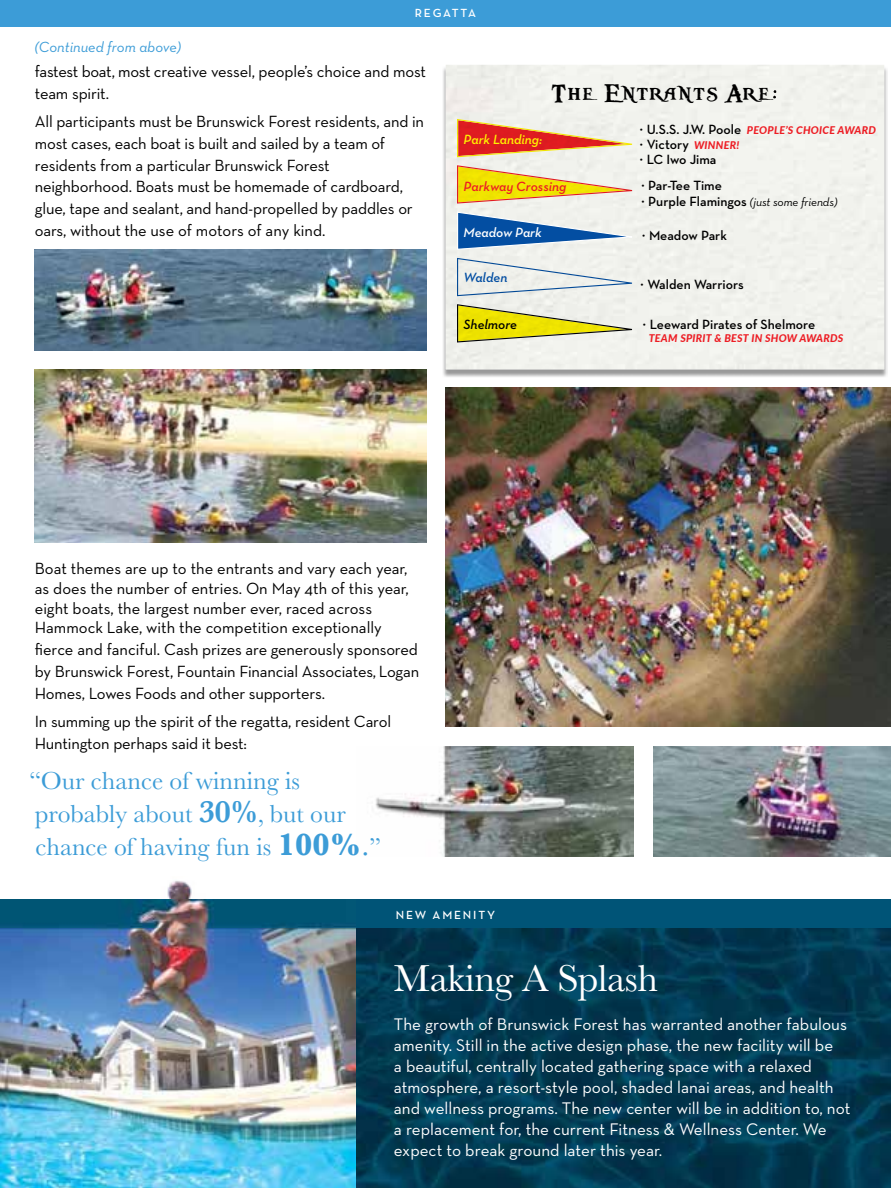
<style>
.page{position:relative;width:891px;height:1188px;background:#fff}
.page>*{position:absolute;margin:0;border:0;box-sizing:border-box;transform-origin:0 0}
.t1{font:39px "Baskerville";letter-spacing:-.01em;color:#fff}
.t2{font:33.3px "Piecesof Eight";letter-spacing:.06em;color:#000}
.t3{font:25.65px/32.8px "Baskerville";color:#3c9cd7}
.t4{font:17.1px/21px "Neutra Text";color:#fff}
.t5{font:16.5px/21.8px "Neutra Text";letter-spacing:-.01em;color:#000}
.t6{font:italic 15px "Neutra Text";color:#3c9cd7}
.t7{font:600 13.65px/15.1px "Neutra Text";color:#000}
.t8{font:italic 600 13.65px "Neutra Text";color:#ed1d24}
.t9{font:italic 600 13.65px "Neutra Text";color:#fff200}
.t10{font:italic 600 13.65px "Neutra Text";color:#fff}
.t11{font:italic 600 13.65px "Neutra Text";color:#000}
.t12{font:italic 600 13.65px "Neutra Text";color:#034ea2}
.t13{font:italic 12px "Neutra Text";letter-spacing:-.01em;color:#000}
.t14{font:600 12px "Neutra Text";letter-spacing:.15em;color:#fff}
.t15{font:italic 800 10.65px "Lato";letter-spacing:.025em;color:#ed1d24}
.s1{font-size:27.3px}
.s2{font-family:"Baskerville"}
.s3{font-family:"Baskerville";font-weight:600;font-style:normal;font-size:13.65px}
.s4{font-weight:600;font-style:normal;font-size:13.65px}
.s5{font-weight:600;font-size:31.95px}
.s6{font-weight:700;font-size:31.95px}
.s7{font-size:31.95px}
</style>
<div class="page">
<div style="left:0;top:0;width:891px;height:27px;background:#3c9cd7"></div>
<img style="left:35px;top:370px;width:391px;height:173px">
<img style="left:653px;top:746px;width:238px;height:110px">
<img style="left:35px;top:249px;width:391px;height:102px">
<img style="left:446px;top:387px;width:445px;height:340px">
<img style="left:443px;top:67px;width:445px;height:310px">
<div style="left:446px;top:65px;width:438px;height:304px;background:#f1f2ed"></div>
<img style="left:375px;top:746px;width:259px;height:110px">
<img style="left:0;top:928px;width:891px;height:260px">
<div style="left:0;top:900px;width:891px;height:28px;background:#005477"></div>
<svg style="left:772px;top:83px;width:5px;height:17px"></svg>
<img style="left:457px;top:119px;width:175px;height:38px">
<img style="left:457px;top:165px;width:175px;height:39px">
<svg style="left:456px;top:211px;width:187px;height:40px;background:#91b0cf"></svg>
<img style="left:457px;top:258px;width:175px;height:38px">
<img style="left:457px;top:304px;width:175px;height:39px">
<img style="left:0;top:880px;width:355px;height:48px">
<p class="t6" style="left:35px;top:38px;width:148px">(Continued from above)</p>
<p class="t14" style="left:415px;top:6px;width:63px">REGATTA</p>
<p class="t5" style="left:35px;top:60px;width:393px">fastest boat, most creative vessel, people’s choice and most team spirit.</p>
<p class="t5" style="left:35px;top:110px;width:391px">All participants must be Brunswick Forest residents, and in most cases, each boat is built and sailed by a team of residents from a particular Brunswick Forest neighborhood. Boats must be homemade of cardboard, glue, tape and sealant, and hand-propelled by paddles or oars, without the use of motors of any kind.</p>
<h2 class="t2" style="left:552px;top:74px;width:226px"><span class="s1">T</span>he <span class="s1">E</span>ntrants <span class="s1">A</span>re<sup>:</sup></h2>
<p class="t15" style="left:747px;top:122px;width:130px">PEOPLE’S CHOICE AWARD</p>
<p class="t15" style="left:694px;top:138px;width:47px">WINNER!</p>
<p class="t9" style="left:464px;top:131px;width:80px">Park Landing:</p>
<p class="t7" style="left:639px;top:121px;width:103px"><span class="s2">·</span> U.S.S. J.W. Poole <span class="s2">·</span> Victory<br><span class="s2">·</span> LC Iwo Jima</p>
<p class="t8" style="left:464px;top:178px;width:104px">Parkway Crossing</p>
<p class="t7" style="left:641px;top:178px;width:82px"><span class="s2">·</span> Par-Tee Time</p>
<p class="t13" style="left:641px;top:194px;width:198px"><span class="s3">·</span> <span class="s4">Purple Flamingos</span> (just some friends)</p>
<p class="t10" style="left:464px;top:224px;width:79px">Meadow Park</p>
<p class="t7" style="left:642px;top:228px;width:87px"><span class="s2">·</span> Meadow Park</p>
<p class="t12" style="left:464px;top:269px;width:45px">Walden</p>
<p class="t7" style="left:640px;top:276px;width:105px"><span class="s2">·</span> Walden Warriors</p>
<p class="t11" style="left:464px;top:316px;width:55px">Shelmore</p>
<p class="t7" style="left:643px;top:316px;width:174px"><span class="s2">·</span> Leeward Pirates of Shelmore</p>
<p class="t15" style="left:649px;top:330px;width:196px">TEAM SPIRIT &amp; BEST IN SHOW AWARDS</p>
<p class="t5" style="left:35px;top:558px;width:376px;line-height:19.8px">Boat themes are up to the entrants and vary each year, as does the number of entries. On May 4th of this year, eight boats, the largest number ever, raced across Hammock Lake, with the competition exceptionally</p>
<p class="t5" style="left:35px;top:638px;width:386px;text-align:justify">fierce and fanciful. Cash prizes are generously sponsored by Brunswick Forest, Fountain Financial Associates, Logan Homes, Lowes Foods and other supporters.</p>
<p class="t5" style="left:35px;top:710px;width:358px">In summing up the spirit of the regatta, resident Carol<br>Huntington perhaps said it best:</p>
<h3 class="t3" style="left:29px;top:765px;width:354px">“Our chance of winning is probably about <span class="s5">30%</span>, but our chance of having fun is <span class="s6">100%</span><span class="s7">.</span>”</h3>
<p class="t14" style="left:396px;top:907px;width:101px">NEW AMENITY</p>
<h1 class="t1" style="left:394px;top:953px;width:266px">Making A Splash</h1>
<p class="t4" style="left:394px;top:1014px;width:458px">The growth of Brunswick Forest has warranted another fabulous amenity. Still in the active design phase, the new facility will be<br>a beautiful, centrally located gathering space with a relaxed atmosphere, a resort-style pool, shaded lanai areas, and health and wellness programs. The new center will be in addition to, not a replacement for, the current Fitness &amp; Wellness Center. We expect to break ground later this year.</p>
</div>
